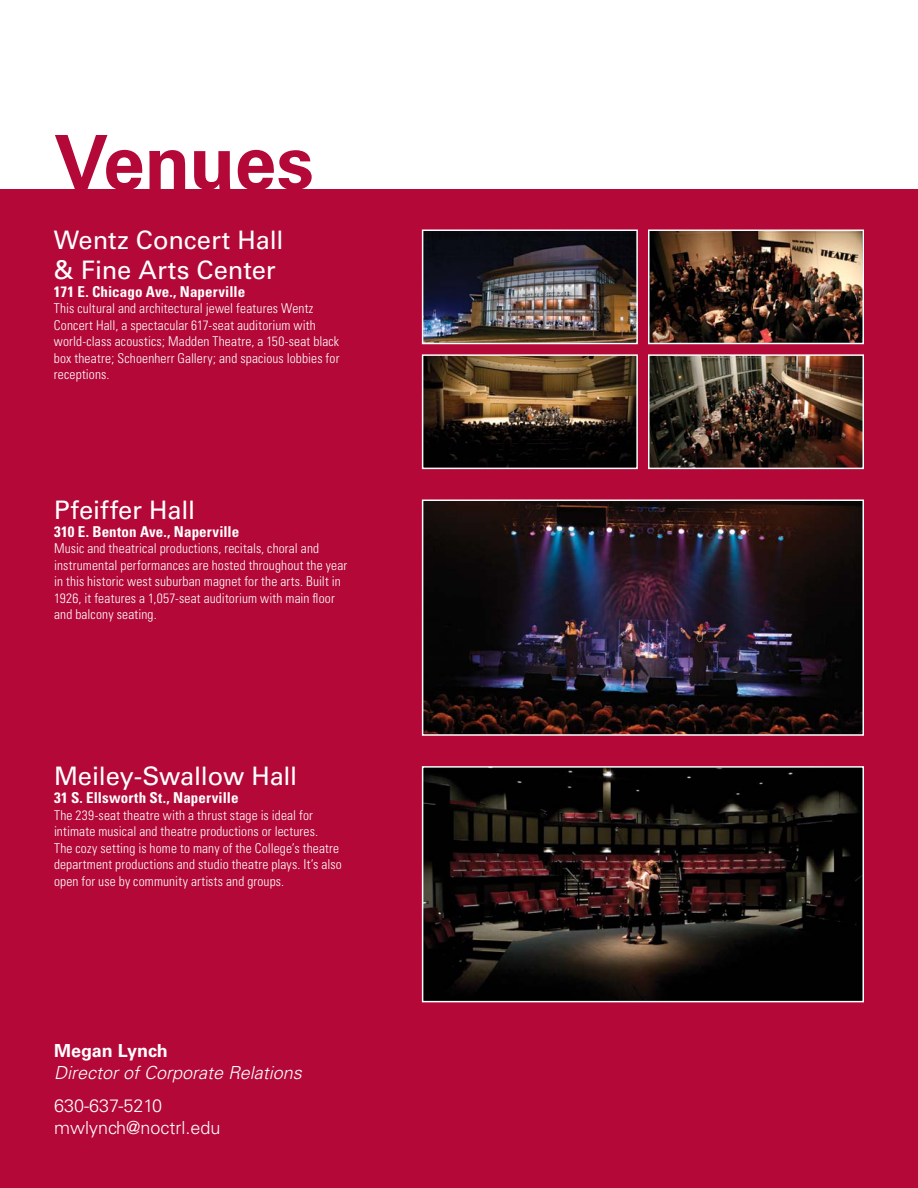
<style>
.page{position:relative;width:918px;height:1188px;background:#fff}
.page>*{position:absolute;margin:0;border:0;box-sizing:border-box;transform-origin:0 0}
.t1{font:700 75px "Univers LT Std";letter-spacing:-.01em;color:#b30838}
.t2{font:25.5px/30px "Univers";letter-spacing:-.005em;color:#fff}
.t3{font:300 18px/21.6px "Univers LT Std";color:#fff}
.t4{font:italic 300 18px "Univers LT Std";color:#fff}
.t5{font:700 18px "Univers LT Std";color:#fff}
.t6{font:700 condensed 15px "Univers";letter-spacing:.005em;color:#fff}
.t7{font:300 condensed 13.5px/16.5px "Univers";letter-spacing:.01em;color:#fff}
</style>
<div class="page">
<div style="left:0;top:189px;width:918px;height:999px;background:#b30838"></div>
<img style="left:425px;top:233px;width:210px;height:108px">
<div style="left:422px;top:230px;width:216px;height:114px;border:2px solid #fff"></div>
<img style="left:425px;top:769px;width:436px;height:230px">
<div style="left:422px;top:766px;width:442px;height:236px;border:2px solid #fff"></div>
<img style="left:651px;top:233px;width:210px;height:108px">
<div style="left:648px;top:230px;width:216px;height:114px;border:2px solid #fff"></div>
<img style="left:425px;top:503px;width:436px;height:230px">
<div style="left:422px;top:500px;width:442px;height:236px;border:2px solid #fff"></div>
<img style="left:425px;top:357px;width:210px;height:109px">
<div style="left:422px;top:354px;width:216px;height:115px;border:2px solid #fff"></div>
<img style="left:651px;top:357px;width:210px;height:109px">
<div style="left:648px;top:354px;width:216px;height:115px;border:2px solid #fff"></div>
<h1 class="t1" style="left:54px;top:119px;width:261px">Venues</h1>
<h2 class="t2" style="left:54px;top:225px;width:231px">Wentz Concert Hall &amp; Fine Arts Center</h2>
<p class="t6" style="left:54px;top:282px;width:193px">171 E. Chicago Ave., Naperville</p>
<p class="t7" style="left:54px;top:300px;width:287px">This cultural and architectural jewel features Wentz Concert Hall, a spectacular 617-seat auditorium with world-class acoustics; Madden Theatre, a 150-seat black box theatre; Schoenherr Gallery; and spacious lobbies for receptions.</p>
<h2 class="t2" style="left:54px;top:495px;width:143px">Pfeiffer Hall</h2>
<p class="t6" style="left:54px;top:522px;width:187px">310 E. Benton Ave., Naperville</p>
<p class="t7" style="left:54px;top:540px;width:295px">Music and theatrical productions, recitals, choral and instrumental performances are hosted throughout the year in this historic west suburban magnet for the arts. Built in 1926, it features a 1,057-seat auditorium with main floor and balcony seating.</p>
<h2 class="t2" style="left:54px;top:761px;width:245px">Meiley-Swallow Hall</h2>
<p class="t6" style="left:54px;top:789px;width:186px">31 S. Ellsworth St., Naperville</p>
<p class="t7" style="left:54px;top:807px;width:289px">The 239-seat theatre with a thrust stage is ideal for intimate musical and theatre productions or lectures.<br>The cozy setting is home to many of the College’s theatre department productions and studio theatre plays. It’s also open for use by community artists and groups.</p>
<h3 class="t5" style="left:54px;top:1040px;width:115px">Megan Lynch</h3>
<h3 class="t4" style="left:54px;top:1062px;width:249px">Director of Corporate Relations</h3>
<h3 class="t3" style="left:54px;top:1095px;width:168px">630-637-5210 mwlynch@noctrl.edu</h3>
</div>
